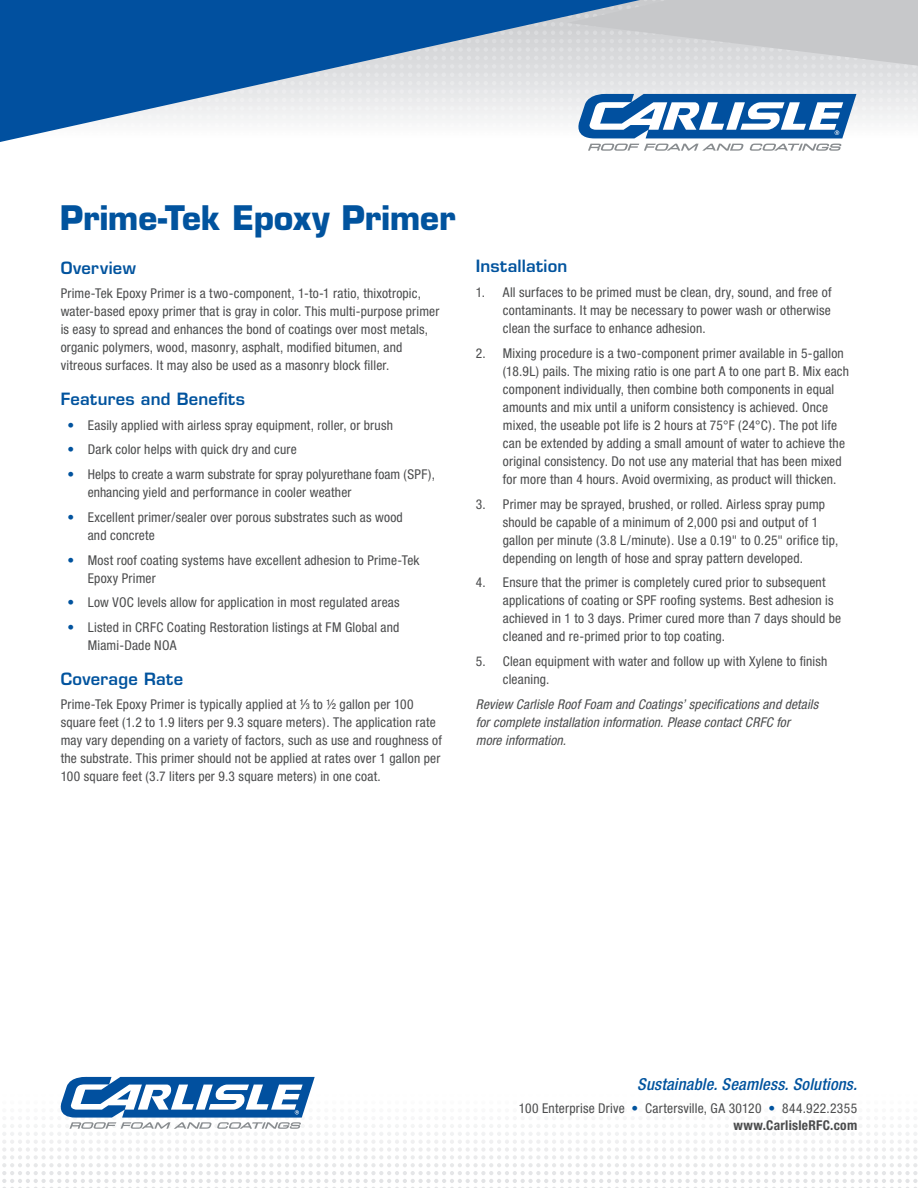
<style>
.page{position:relative;width:918px;height:1188px;background:#fff}
.page>*{position:absolute;margin:0;border:0;box-sizing:border-box;transform-origin:0 0}
.t1{font:700 33px "Eurostile";letter-spacing:-.005em;color:#01539e}
.t2{font:600 16.5px "Eurostile";letter-spacing:.015em;color:#01539e}
.t3{font:italic 500 condensed 16.5px "Helvetica Neue";letter-spacing:.01em;color:#01539e}
.t4{font:condensed 13.5px/18px "Helvetica Neue";letter-spacing:.015em;color:#4b4c4d}
.t5{font:italic condensed 13.5px/18px "Helvetica Neue";letter-spacing:.01em;color:#4b4c4d}
.s1{color:#01539e}
.s2{font-style:italic;font-stretch:normal}
.s3{font-weight:500;font-size:8.25px}
.s4{font-weight:700}
</style>
<div class="page">
<svg style="left:2px;top:1077px;width:915px;height:111px"></svg>
<svg style="left:0;top:0;width:918px;height:151px"></svg>
<h1 class="t1" style="left:60px;top:205px;width:397px">Prime-Tek Epoxy Primer</h1>
<p class="t2" style="left:61px;top:261px;width:77px">Overview</p>
<p class="t4" style="left:61px;top:286px;width:380px">Prime-Tek Epoxy Primer is a two-component, 1-to-1 ratio, thixotropic, water-based epoxy primer that is gray in color. This multi-purpose primer is easy to spread and enhances the bond of coatings over most metals, organic polymers, wood, masonry, asphalt, modified bitumen, and vitreous surfaces. It may also be used as a masonry block filler.</p>
<p class="t2" style="left:61px;top:392px;width:186px">Features and Benefits</p>
<p class="t4" style="left:68px;top:417px;width:327px"><span class="s1">•</span> Easily applied with airless spray equipment, roller, or brush</p>
<p class="t4" style="left:68px;top:442px;width:231px"><span class="s1">•</span> Dark color helps with quick dry and cure</p>
<p class="t4" style="left:88px;top:466px;width:349px;text-indent:-20px"><span class="s1">•</span> Helps to create a warm substrate for spray polyurethane foam (SPF), enhancing yield and performance in cooler weather</p>
<p class="t4" style="left:88px;top:509px;width:317px;text-indent:-20px"><span class="s1">•</span> Excellent primer/sealer over porous substrates such as wood and concrete</p>
<p class="t4" style="left:88px;top:552px;width:333px;text-indent:-20px"><span class="s1">•</span> Most roof coating systems have excellent adhesion to Prime-Tek<br>Epoxy Primer</p>
<p class="t4" style="left:68px;top:595px;width:334px"><span class="s1">•</span> Low VOC levels allow for application in most regulated areas</p>
<p class="t4" style="left:88px;top:619px;width:313px;text-indent:-20px"><span class="s1">•</span> Listed in CRFC Coating Restoration listings at FM Global and<br>Miami-Dade NOA</p>
<p class="t2" style="left:61px;top:672px;width:124px">Coverage Rate</p>
<p class="t4" style="left:61px;top:697px;width:383px">Prime-Tek Epoxy Primer is typically applied at <sup>1</sup><span class="s2">/</span><span class="s3">3</span> to ½ gallon per 100 square feet (1.2 to 1.9 liters per 9.3 square meters). The application rate may vary depending on a variety of factors, such as use and roughness of the substrate. This primer should not be applied at rates over 1 gallon per 100 square feet (3.7 liters per 9.3 square meters) in one coat.</p>
<p class="t2" style="left:476px;top:260px;width:93px">Installation</p>
<p class="t4" style="left:503px;top:284px;width:330px;text-align:justify;text-indent:-27px">1. All surfaces to be primed must be clean, dry, sound, and free of contaminants. It may be necessary to power wash or otherwise clean the surface to enhance adhesion.</p>
<p class="t4" style="left:503px;top:345px;width:348px;text-indent:-27px">2. Mixing procedure is a two-component primer available in 5-gallon (18.9L) pails. The mixing ratio is one part A to one part B. Mix each component individually, then combine both components in equal amounts and mix until a uniform consistency is achieved. Once mixed, the useable pot life is 2 hours at 75°F (24°C). The pot life can be extended by adding a small amount of water to achieve the original consistency. Do not use any material that has been mixed for more than 4 hours. Avoid overmixing, as product will thicken.</p>
<p class="t4" style="left:503px;top:496px;width:337px;text-indent:-27px">3. Primer may be sprayed, brushed, or rolled. Airless spray pump should be capable of a minimum of 2,000 psi and output of 1 gallon per minute (3.8 L/minute). Use a 0.19" to 0.25" orifice tip, depending on length of hose and spray pattern developed.</p>
<p class="t4" style="left:503px;top:575px;width:340px;text-indent:-27px">4. Ensure that the primer is completely cured prior to subsequent applications of coating or SPF roofing systems. Best adhesion is achieved in 1 to 3 days. Primer cured more than 7 days should be cleaned and re-primed prior to top coating.</p>
<p class="t4" style="left:503px;top:653px;width:326px;text-indent:-27px">5. Clean equipment with water and follow up with Xylene to finish cleaning.</p>
<p class="t5" style="left:476px;top:696px;width:344px">Review Carlisle Roof Foam and Coatings’ specifications and details for complete installation information. Please contact CRFC for more information.</p>
<p class="t3" style="left:637px;top:1078px;width:221px">Sustainable. Seamless. Solutions.</p>
<p class="t4" style="left:519px;top:1101px;width:340px;line-height:16.5px;text-align:right">100 Enterprise Drive <span class="s1">•</span> Cartersville, GA 30120 <span class="s1">•</span> 844.922.2355 <span class="s4">www.CarlisleRFC.com</span></p>
</div>
